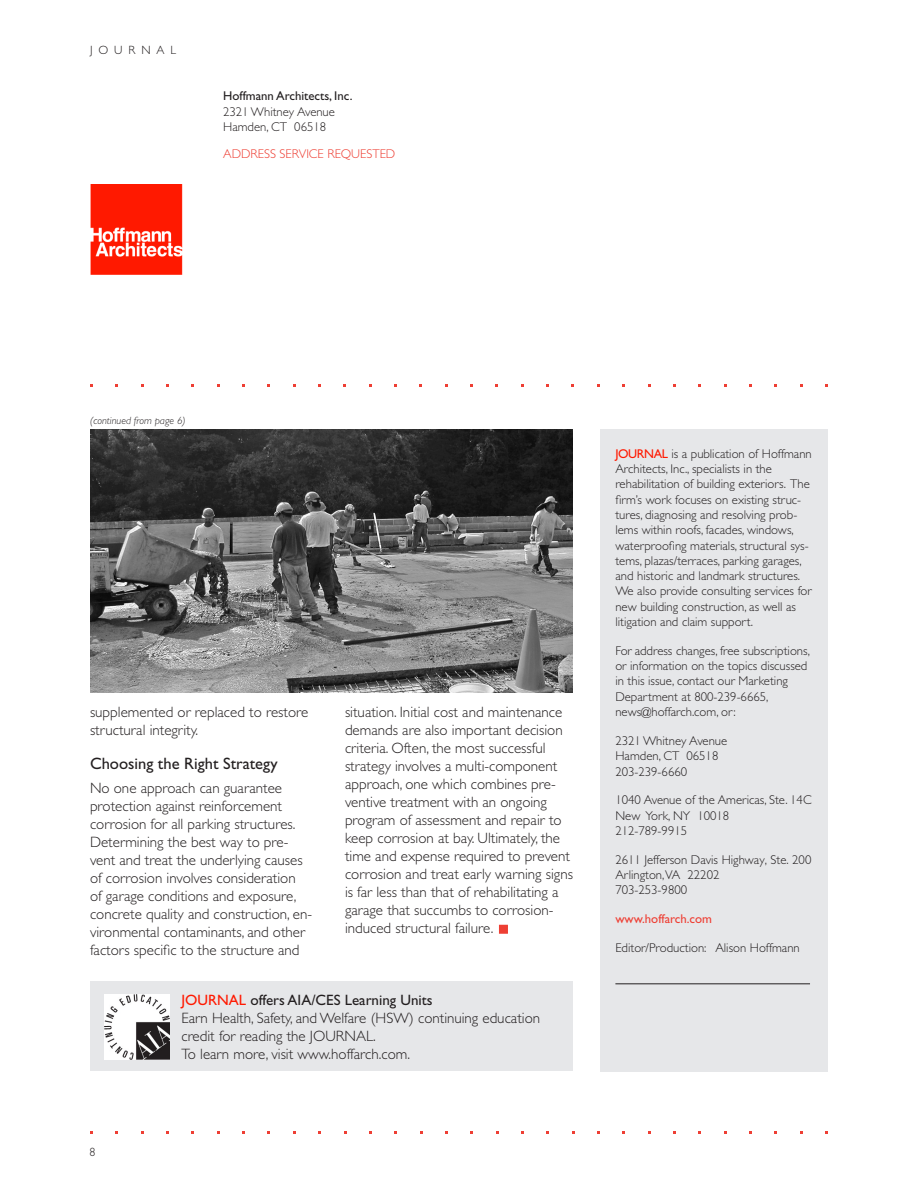
<style>
.page{position:relative;width:918px;height:1188px;background:#fff}
.page>*{position:absolute;margin:0;border:0;box-sizing:border-box;transform-origin:0 0}
.t1{font:16.5px "Gill Sans";color:#231f20}
.t2{font:300 15px/18px "Gill Sans";color:#231f20}
.t3{font:300 12.75px/15.3px "Gill Sans";color:#231f20}
.t4{font:12.75px "Gill Sans";color:#231f20}
.t5{font:300 12.75px "Gill Sans";color:#ee3f34}
.t6{font:12.75px "Gill Sans";color:#ee3f34}
.t7{font:300 12px "Gill Sans";letter-spacing:.495em;color:#231f20}
.t8{font:italic 300 10.5px "Gill Sans";color:#231f20}
.s1{font-weight:400;color:#ff1901}
.s2{font-weight:400}
</style>
<div class="page">
<div style="left:90px;top:981px;width:483px;height:90px;background:#e6e7e9"></div>
<img style="left:90px;top:185px;width:93px;height:89px">
<div style="left:600px;top:429px;width:228px;height:643px;background:#e6e7e9"></div>
<hr style="left:615px;top:984px;width:195px;height:1px;background:#231f20">
<img style="left:105px;top:994px;width:64px;height:66px">
<img style="left:90px;top:429px;width:483px;height:264px">
<div style="left:499px;top:925px;width:9px;height:9px;background:#ee3f34;border:2px solid #ee3f34"></div>
<p class="t7" style="left:90px;top:44px;width:88px">JOURNAL</p>
<p class="t4" style="left:223px;top:89px;width:131px">Hoffmann Architects, Inc.</p>
<p class="t3" style="left:223px;top:104px;width:113px">2321 Whitney Avenue<br>Hamden, CT 06518</p>
<p class="t5" style="left:223px;top:147px;width:174px">ADDRESS SERVICE REQUESTED</p>
<p class="t8" style="left:90px;top:415px;width:97px">(continued from page 6)</p>
<p class="t2" style="left:90px;top:703px;width:220px">supplemented or replaced to restore structural integrity.</p>
<p class="t1" style="left:90px;top:754px;width:189px">Choosing the Right Strategy</p>
<p class="t2" style="left:90px;top:779px;width:224px">No one approach can guarantee protection against reinforcement corrosion for all parking structures.<br>Determining the best way to pre&shy;vent and treat the underlying causes of corrosion involves consideration<br>of garage conditions and exposure, concrete quality and construction, en&shy;vironmental contaminants, and other factors specific to the structure and</p>
<p class="t2" style="left:345px;top:703px;width:230px">situation. Initial cost and maintenance demands are also important decision criteria. Often, the most successful strategy involves a multi-component approach, one which combines pre&shy;ventive treatment with an ongoing program of assessment and repair to keep corrosion at bay. Ultimately, the time and expense required to prevent corrosion and treat early warning signs is far less than that of rehabilitating a garage that succumbs to corrosion&shy;induced structural failure.</p>
<p class="t7" style="left:89px;top:1145px;width:7px">8</p>
<p class="t2" style="left:181px;top:991px;width:360px"><span class="s1">JOURNAL</span> <span class="s2">offers AIA/CES Learning Units<br></span>Earn Health, Safety, and Welfare (HSW) continuing education credit for reading the JOURNAL.<br>To learn more, visit www.hoffarch.com.</p>
<p class="t3" style="left:615px;top:446px;width:198px"><span class="s1">JOURNAL</span> is a publication of Hoffmann Architects, Inc., specialists in the rehabilitation of building exteriors. The firm’s work focuses on existing struc&shy;tures, diagnosing and resolving prob&shy;lems within roofs, facades, windows, waterproofing materials, structural sys&shy;tems, plazas/terraces, parking garages, and historic and landmark structures.<br>We also provide consulting services for new building construction, as well as litigation and claim support.</p>
<p class="t3" style="left:615px;top:643px;width:196px">For address changes, free subscriptions, or information on the topics discussed in this issue, contact our Marketing Department at 800-239-6665, news@hoffarch.com, or:</p>
<p class="t3" style="left:615px;top:733px;width:113px">2321 Whitney Avenue<br>Hamden, CT 06518<br>203-239-6660</p>
<p class="t3" style="left:615px;top:793px;width:198px">1040 Avenue of the Americas, Ste. 14C<br>New York, NY 10018<br>212-789-9915</p>
<p class="t3" style="left:615px;top:852px;width:197px">2611 Jefferson Davis Highway, Ste. 200<br>Arlington,VA 22202<br>703-253-9800</p>
<p class="t6" style="left:615px;top:911px;width:98px">www.hoffarch.com</p>
<p class="t3" style="left:615px;top:940px;width:186px">Editor/Production: Alison Hoffmann</p>
</div>
